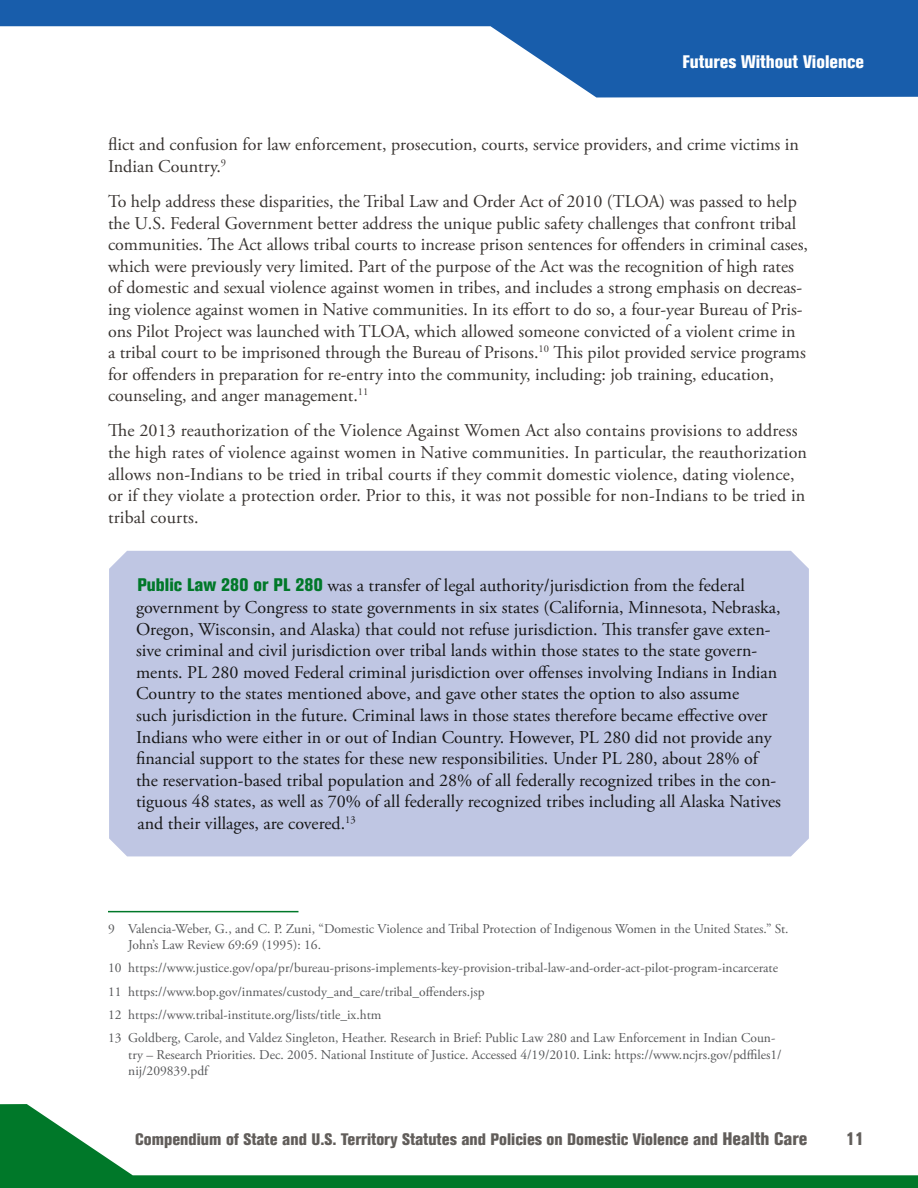
<style>
.page{position:relative;width:918px;height:1188px;background:#fff}
.page>*{position:absolute;margin:0;border:0;box-sizing:border-box;transform-origin:0 0}
.Body_text_2{font:18px/21.6px "Adobe Garamond Pro";color:#393431}
.Body_text{font:18px/21.6px "Adobe Garamond Pro";color:#161616}
.Body_text-2{font:18px/21.6px "Adobe Garamond Pro";color:#393431}
.t1{font:800 condensed 18px "Akzidenz Grotesk BE";color:#fff}
.t2{font:800 condensed 18px "Akzidenz Grotesk BE";color:#615d5a}
.t3{font:800 condensed 16.5px "Akzidenz Grotesk BE";color:#615d5a}
.Footnotes_2{font:13.5px/16.5px "Adobe Garamond Pro";color:#57585a}
.Footnotes{font:13.5px/16.5px "Adobe Garamond Pro";color:#57585a}
.s1{font-family:"Akzidenz Grotesk BE";font-weight:800;font-stretch:condensed;color:#007829}
.s2{font-size:18px}
</style>
<div class="page">
<svg style="left:0;top:0;width:918px;height:98px;fill:#185dab"></svg>
<svg style="left:0;top:1104px;width:918px;height:84px"></svg>
<div style="left:109px;top:551px;width:700px;height:305px;background:#bfc6e3"></div>
<hr style="left:108px;top:911px;width:190px;height:1px;background:#007829">
<p class="t1" style="left:683px;top:51px;width:183px">Futures Without Violence</p>
<p class="Body_text-2" style="left:108px;top:134px;width:692px">flict and confusion for law enforcement, prosecution, courts, service providers, and crime victims in<br>Indian Country.<sup>9</sup></p>
<p class="Body_text_2" style="left:108px;top:191px;width:702px">To help address these disparities, the Tribal Law and Order Act of 2010 (TLOA) was passed to help the U.S. Federal Government better address the unique public safety challenges that confront tribal communities. The Act allows tribal courts to increase prison sentences for offenders in criminal cases, which were previously very limited. Part of the purpose of the Act was the recognition of high rates of domestic and sexual violence against women in tribes, and includes a strong emphasis on decreas&shy;ing violence against women in Native communities. In its effort to do so, a four-year Bureau of Pris&shy;ons Pilot Project was launched with TLOA, which allowed someone convicted of a violent crime in<br>a tribal court to be imprisoned through the Bureau of Prisons.<sup>10</sup> This pilot provided service programs for offenders in preparation for re-entry into the community, including: job training, education, counseling, and anger management.<sup>11</sup></p>
<p class="Body_text_2" style="left:108px;top:421px;width:701px">The 2013 reauthorization of the Violence Against Women Act also contains provisions to address the high rates of violence against women in Native communities. In particular, the reauthorization allows non-Indians to be tried in tribal courts if they commit domestic violence, dating violence, or if they violate a protection order. Prior to this, it was not possible for non-Indians to be tried in tribal courts.</p>
<p class="Body_text" style="left:136px;top:575px;width:646px"><span class="s1">Public Law 280 or PL 280</span> was a transfer of legal authority/jurisdiction from the federal government by Congress to state governments in six states (California, Minnesota, Nebraska, Oregon, Wisconsin, and Alaska) that could not refuse jurisdiction. This transfer gave exten&shy;sive criminal and civil jurisdiction over tribal lands within those states to the state govern&shy;ments. PL 280 moved Federal criminal jurisdiction over offenses involving Indians in Indian Country to the states mentioned above, and gave other states the option to also assume<br>such jurisdiction in the future. Criminal laws in those states therefore became effective over Indians who were either in or out of Indian Country. However, PL 280 did not provide any financial support to the states for these new responsibilities. Under PL 280, about 28% of the reservation-based tribal population and 28% of all federally recognized tribes in the con&shy;tiguous 48 states, as well as 70% of all federally recognized tribes including all Alaska Natives and their villages, are covered.<sup>13</sup></p>
<p class="Footnotes" style="left:128px;top:921px;width:662px;text-indent:-20px">9 Valencia-Weber, G., and C. P. Zuni, “Domestic Violence and Tribal Protection of Indigenous Women in the United States.” St.<br>John’s Law Review 69:69 (1995): 16.</p>
<p class="Footnotes_2" style="left:108px;top:960px;width:672px">10 https://www.justice.gov/opa/pr/bureau-prisons-implements-key-provision-tribal-law-and-order-act-pilot-program-incarcerate</p>
<p class="Footnotes_2" style="left:108px;top:984px;width:378px">11 https://www.bop.gov/inmates/custody_and_care/tribal_offenders.jsp</p>
<p class="Footnotes_2" style="left:108px;top:1007px;width:275px">12 https://www.tribal-institute.org/lists/title_ix.htm</p>
<p class="Footnotes_2" style="left:128px;top:1030px;width:655px;text-indent:-20px">13 Goldberg, Carole, and Valdez Singleton, Heather. Research in Brief: Public Law 280 and Law Enforcement in Indian Coun&shy;try – Research Priorities. Dec. 2005. National Institute of Justice. Accessed 4/19/2010. Link: https://www.ncjrs.gov/pdffiles1/ nij/209839.pdf</p>
<p class="t3" style="left:135px;top:1129px;width:674px">Compendium of State and U.S. Territory Statutes and Policies on Domestic Violence and <span class="s2">Health Care</span></p>
<p class="t2" style="left:846px;top:1128px;width:19px">11</p>
</div>
